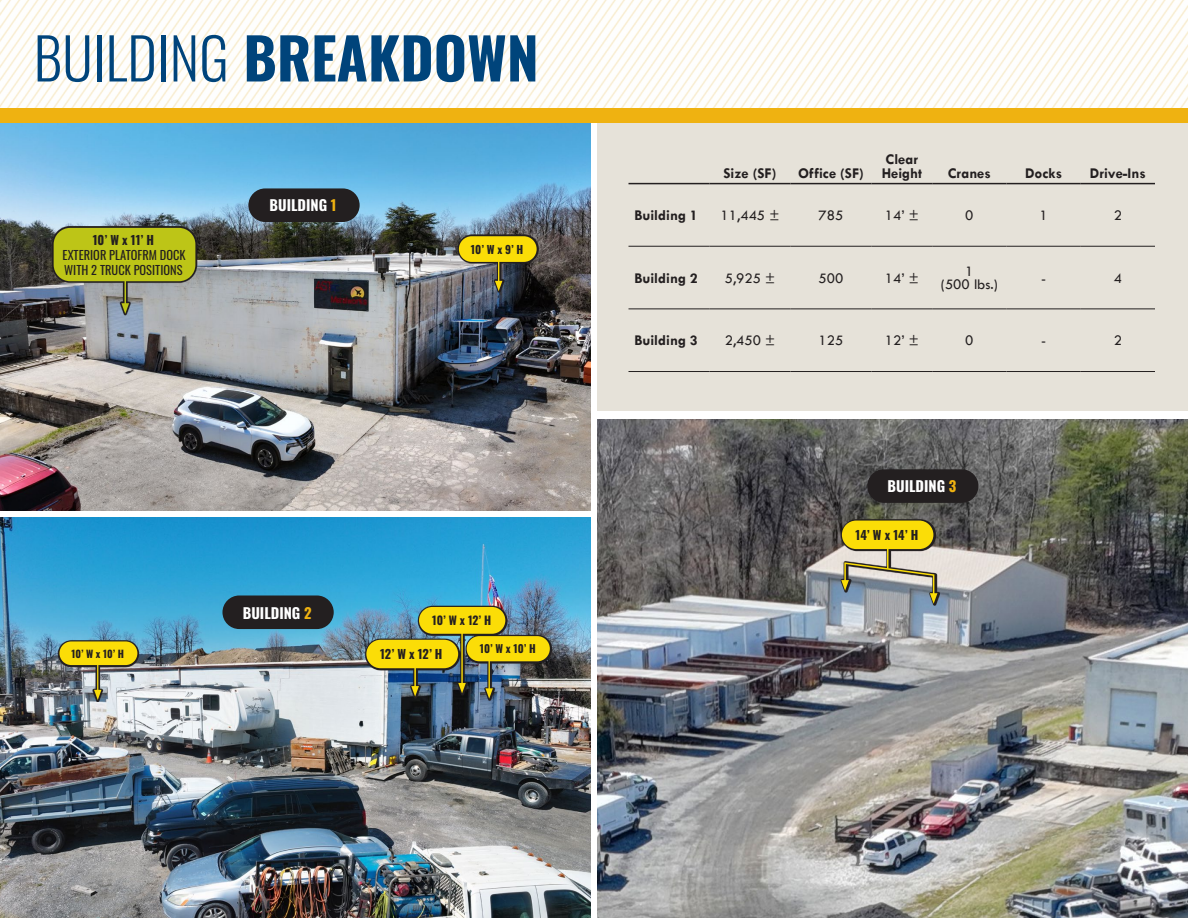
<style>
.page{position:relative;width:1188px;height:918px;background:#fff}
.page>*{position:absolute;margin:0;border:0;box-sizing:border-box;transform-origin:0 0}
.t1{font:700 57px "Oswald";color:#00447b}
.t2{font:700 15px "Tw Cen";color:#231f20}
.t3{font:15px "Tw Cen";color:#231f20}
.t4{font:700 14.55px "Oswald";color:#fff}
.t5{font:12.45px/14.9px "Oswald";color:#231f20}
.t6{font:700 12.45px "Oswald";color:#231f20}
.t7{font:700 11.7px "Oswald";color:#231f20}
.t8{font:700 11.1px "Oswald";color:#231f20}
.t9{font:700 10.95px "Oswald";color:#231f20}
.t10{font:700 10.2px "Oswald";color:#231f20}
.s1{font-weight:300}
.s2{color:#efb211}
</style>
<div class="page">
<img style="left:0;top:0;width:1188px;height:108px">
<img style="left:0;top:123px;width:590px;height:387px">
<img style="left:598px;top:419px;width:590px;height:499px">
<div style="left:598px;top:123px;width:590px;height:287px;background:#e6e2d9"></div>
<img style="left:0;top:518px;width:590px;height:400px">
<hr style="left:628px;top:183px;width:82px;height:1px;background:#231f20">
<hr style="left:710px;top:183px;width:80px;height:1px;background:#231f20">
<hr style="left:790px;top:183px;width:82px;height:1px;background:#231f20">
<hr style="left:872px;top:183px;width:60px;height:1px;background:#231f20">
<hr style="left:932px;top:183px;width:74px;height:1px;background:#231f20">
<hr style="left:1006px;top:183px;width:75px;height:1px;background:#231f20">
<hr style="left:1081px;top:183px;width:74px;height:1px;background:#231f20">
<hr style="left:932px;top:246px;width:74px;height:1px;background:#231f20">
<hr style="left:1006px;top:246px;width:75px;height:1px;background:#231f20">
<hr style="left:1081px;top:246px;width:74px;height:1px;background:#231f20">
<hr style="left:932px;top:309px;width:74px;height:1px;background:#231f20">
<hr style="left:1006px;top:309px;width:75px;height:1px;background:#231f20">
<hr style="left:1081px;top:309px;width:74px;height:1px;background:#231f20">
<hr style="left:932px;top:371px;width:74px;height:1px;background:#231f20">
<hr style="left:1006px;top:371px;width:75px;height:1px;background:#231f20">
<hr style="left:1081px;top:371px;width:74px;height:1px;background:#231f20">
<div style="left:248px;top:188px;width:112px;height:34px;background:#231f20;border-radius:17px"></div>
<div style="left:867px;top:469px;width:111px;height:34px;background:#231f20;border-radius:17px"></div>
<img style="left:52px;top:226px;width:887px;height:476px">
<div style="left:54px;top:228px;width:141px;height:53px;background:#bdc517;border-radius:17px"></div>
<svg style="left:121px;top:281px;width:8px;height:33px"></svg>
<div style="left:459px;top:236px;width:78px;height:26px;background:#fbdd07;border-radius:13px"></div>
<svg style="left:495px;top:261px;width:7px;height:30px"></svg>
<div style="left:842px;top:521px;width:91px;height:28px;background:#fbdd07;border-radius:14px"></div>
<svg style="left:841px;top:562px;width:96px;height:42px;background:#9ea098"></svg>
<hr style="left:887px;top:546px;width:2px;height:23px;background:#fbdd07">
<div style="left:366px;top:640px;width:92px;height:28px;background:#fbdd07;border-radius:14px"></div>
<hr style="left:414px;top:666px;width:2px;height:22px;background:#fbdd07">
<svg style="left:411px;top:686px;width:8px;height:11px"></svg>
<div style="left:419px;top:607px;width:86px;height:27px;background:#fbdd07;border-radius:13px"></div>
<hr style="left:461px;top:632px;width:2px;height:53px;background:#fbdd07">
<svg style="left:458px;top:683px;width:8px;height:10px"></svg>
<div style="left:467px;top:636px;width:83px;height:25px;background:#fbdd07;border-radius:13px"></div>
<hr style="left:489px;top:660px;width:1px;height:31px;background:#fbdd07">
<svg style="left:485px;top:688px;width:8px;height:11px"></svg>
<div style="left:60px;top:641px;width:77px;height:24px;background:#fbdd07;border-radius:12px"></div>
<svg style="left:94px;top:665px;width:7px;height:35px"></svg>
<div style="left:0;top:108px;width:1188px;height:15px;background:#efb211"></div>
<p class="t1" style="left:34px;top:28px;width:507px"><span class="s1">BUILDING</span> BREAKDOWN</p>
<p class="t6" style="left:93px;top:233px;width:63px">10’ W x 11’ H</p>
<p class="t5" style="left:63px;top:246px;width:125px">EXTERIOR PLATOFRM DOCK<br>WITH 2 TRUCK POSITIONS</p>
<p class="t4" style="left:270px;top:198px;width:68px">BUILDING <span class="s2">1</span></p>
<p class="t8" style="left:471px;top:244px;width:54px">10’ W x 9’ H</p>
<p class="t10" style="left:72px;top:648px;width:54px">10’ W x 10’ H</p>
<p class="t4" style="left:243px;top:605px;width:70px">BUILDING <span class="s2">2</span></p>
<p class="t7" style="left:432px;top:614px;width:61px">10’ W x 12’ H</p>
<p class="t9" style="left:480px;top:643px;width:57px">10’ W x 10’ H</p>
<p class="t6" style="left:380px;top:648px;width:64px">12’ W x 12’ H</p>
<p class="t2" style="left:724px;top:164px;width:54px">Size (SF)</p>
<p class="t2" style="left:798px;top:164px;width:67px">Office (SF)</p>
<p class="t2" style="left:886px;top:150px;width:34px">Clear</p>
<p class="t2" style="left:882px;top:164px;width:42px">Height</p>
<p class="t2" style="left:948px;top:164px;width:45px">Cranes</p>
<p class="t2" style="left:1025px;top:164px;width:39px">Docks</p>
<p class="t2" style="left:1090px;top:164px;width:58px">Drive-Ins</p>
<p class="t2" style="left:634px;top:206px;width:65px">Building 1</p>
<p class="t3" style="left:721px;top:206px;width:60px">11,445 ±</p>
<p class="t3" style="left:819px;top:206px;width:26px">785</p>
<p class="t3" style="left:885px;top:206px;width:35px">14’ ±</p>
<p class="t3" style="left:965px;top:206px;width:10px">0</p>
<p class="t3" style="left:1039px;top:206px;width:10px">1</p>
<p class="t3" style="left:1114px;top:206px;width:10px">2</p>
<p class="t2" style="left:634px;top:269px;width:65px">Building 2</p>
<p class="t3" style="left:725px;top:269px;width:52px">5,925 ±</p>
<p class="t3" style="left:819px;top:269px;width:26px">500</p>
<p class="t3" style="left:885px;top:269px;width:35px">14’ ±</p>
<p class="t3" style="left:965px;top:262px;width:10px">1</p>
<p class="t3" style="left:941px;top:276px;width:58px">(500 lbs.)</p>
<p class="t3" style="left:1041px;top:269px;width:6px">-</p>
<p class="t3" style="left:1114px;top:269px;width:10px">4</p>
<p class="t2" style="left:634px;top:332px;width:65px">Building 3</p>
<p class="t3" style="left:725px;top:332px;width:52px">2,450 ±</p>
<p class="t3" style="left:819px;top:332px;width:26px">125</p>
<p class="t3" style="left:885px;top:332px;width:35px">12’ ±</p>
<p class="t3" style="left:965px;top:332px;width:10px">0</p>
<p class="t3" style="left:1041px;top:332px;width:6px">-</p>
<p class="t3" style="left:1114px;top:332px;width:10px">2</p>
<p class="t4" style="left:888px;top:479px;width:70px">BUILDING <span class="s2">3</span></p>
<p class="t6" style="left:856px;top:529px;width:64px">14’ W x 14’ H</p>
</div>
